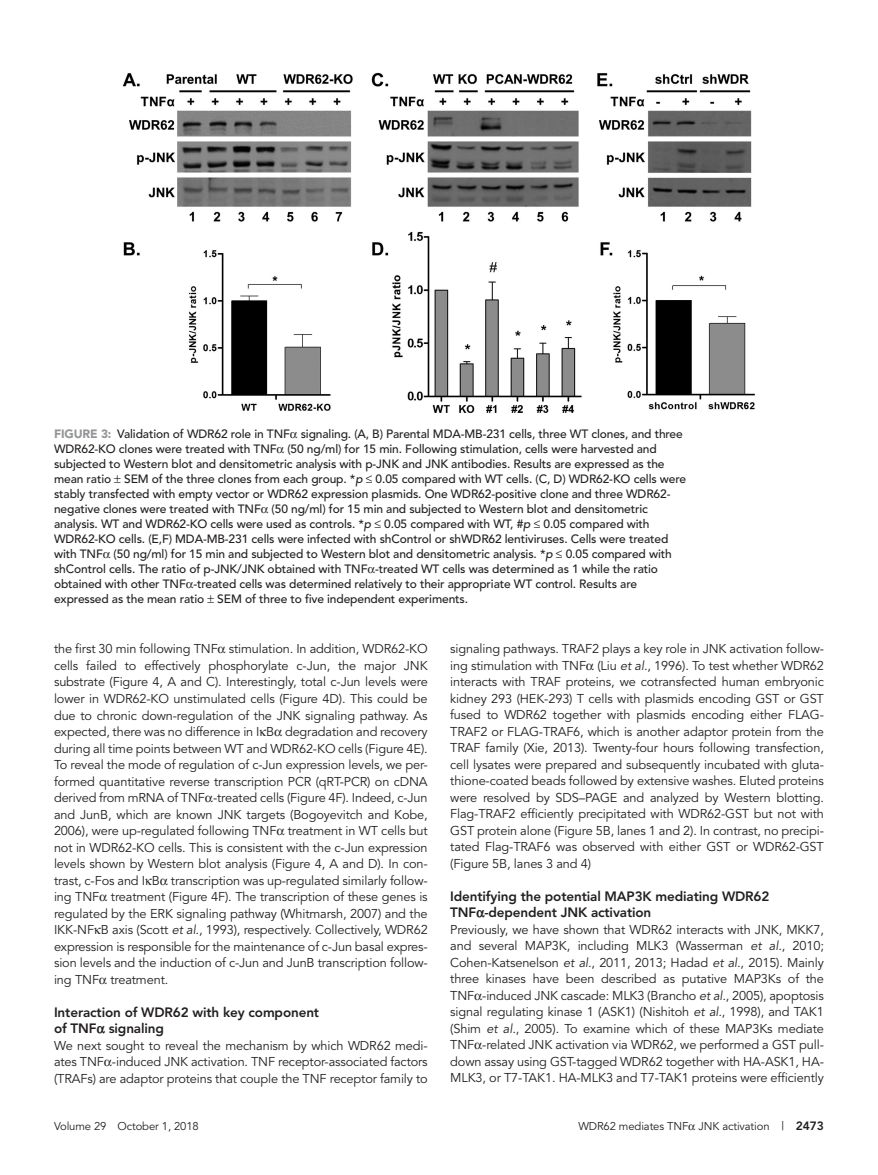
<style>
.page{position:relative;width:878px;height:1175px;background:#fff}
.page>*{position:absolute;margin:0;border:0;box-sizing:border-box;transform-origin:0 0}
.t1{font:800 13.5px/16.5px "Avenir";letter-spacing:-.01em;color:#231f20}
.ParaFL{font:12.75px/16.5px "Avenir";letter-spacing:-.01em;color:#231f20;text-align:justify}
.Para{font:12.75px/16.5px "Avenir";letter-spacing:-.01em;color:#231f20;text-align:justify}
.FigCaption_35_5p{font:500 12px/15px "Avenir";letter-spacing:-.01em;color:#231f20}
.t2{font:11.25px "Avenir";letter-spacing:-.01em;color:#231f20}
.s1{font-weight:900;color:#939598}
.s2{font-style:italic}
.s3{font-size:12px}
.s4{font-weight:800;font-size:12px}
</style>
<div class="page">
<img style="left:123px;top:72px;width:632px;height:341px">
<p class="FigCaption_35_5p" style="left:54px;top:426px;width:633px"><span class="s1">FIGURE 3:</span> Validation of WDR62 role in TNF signaling. (A, B) Parental MDA-MB-231 cells, three WT clones, and three WDR62-KO clones were treated with TNF (50 ng/ml) for 15 min. Following stimulation, cells were harvested and subjected to Western blot and densitometric analysis with p-JNK and JNK antibodies. Results are expressed as the mean ratio SEM of the three clones from each group. *<span class="s2">p</span> ≤ 0.05 compared with WT cells. (C, D) WDR62-KO cells were stably transfected with empty vector or WDR62 expression plasmids. One WDR62-positive clone and three WDR62- negative clones were treated with TNF (50 ng/ml) for 15 min and subjected to Western blot and densitometric analysis. WT and WDR62-KO cells were used as controls. *<span class="s2">p</span> ≤ 0.05 compared with WT, #<span class="s2">p</span> ≤ 0.05 compared with WDR62-KO cells. (E,F) MDA-MB-231 cells were infected with shControl or shWDR62 lentiviruses. Cells were treated with TNF (50 ng/ml) for 15 min and subjected to Western blot and densitometric analysis. *<span class="s2">p</span> ≤ 0.05 compared with shControl cells. The ratio of p-JNK/JNK obtained with TNF -treated WT cells was determined as 1 while the ratio obtained with other TNF -treated cells was determined relatively to their appropriate WT control. Results are expressed as the mean ratio SEM of three to five independent experiments.</p>
<p class="Para" style="left:54px;top:641px;width:375px">the first 30 min following TNF stimulation. In addition, WDR62-KO cells failed to effectively phosphorylate c-Jun, the major JNK substrate (Figure 4, A and C). Interestingly, total c-Jun levels were lower in WDR62-KO unstimulated cells (Figure 4D). This could be due to chronic down-regulation of the JNK signaling pathway. As expected, there was no difference in I B degradation and recovery during all time points between WT and WDR62-KO cells (Figure 4E).<br>To reveal the mode of regulation of c-Jun expression levels, we per&shy;formed quantitative reverse transcription PCR (qRT-PCR) on cDNA derived from mRNA of TNF -treated cells (Figure 4F). Indeed, c-Jun and JunB, which are known JNK targets (Bogoyevitch and Kobe, 2006), were up-regulated following TNF treatment in WT cells but not in WDR62-KO cells. This is consistent with the c-Jun expression levels shown by Western blot analysis (Figure 4, A and D). In con&shy;trast, c-Fos and I B transcription was up-regulated similarly follow&shy;ing TNF treatment (Figure 4F). The transcription of these genes is regulated by the ERK signaling pathway (Whitmarsh, 2007) and the IKK-NF B axis (Scott <span class="s2">et al.</span>, 1993), respectively. Collectively, WDR62 expression is responsible for the maintenance of c-Jun basal expres&shy;sion levels and the induction of c-Jun and JunB transcription follow&shy;ing TNF treatment.</p>
<h2 class="t1" style="left:54px;top:1003px;width:267px">Interaction of WDR62 with key component of TNF signaling</h2>
<p class="ParaFL" style="left:54px;top:1037px;width:375px">We next sought to reveal the mechanism by which WDR62 medi&shy;ates TNF -induced JNK activation. TNF receptor-associated factors (TRAFs) are adaptor proteins that couple the TNF receptor family to</p>
<p class="ParaFL" style="left:450px;top:641px;width:375px">signaling pathways. TRAF2 plays a key role in JNK activation follow&shy;ing stimulation with TNF (Liu <span class="s2">et al.</span>, 1996). To test whether WDR62 interacts with TRAF proteins, we cotransfected human embryonic kidney 293 (HEK-293) T cells with plasmids encoding GST or GST fused to WDR62 together with plasmids encoding either FLAG-TRAF2 or FLAG-TRAF6, which is another adaptor protein from the TRAF family (Xie, 2013). Twenty-four hours following transfection, cell lysates were prepared and subsequently incubated with gluta&shy;thione-coated beads followed by extensive washes. Eluted proteins were resolved by SDS–PAGE and analyzed by Western blotting.<br>Flag-TRAF2 efficiently precipitated with WDR62-GST but not with GST protein alone (Figure 5B, lanes 1 and 2). In contrast, no precipi&shy;tated Flag-TRAF6 was observed with either GST or WDR62-GST (Figure 5B, lanes 3 and 4)</p>
<h2 class="t1" style="left:450px;top:888px;width:321px">Identifying the potential MAP3K mediating WDR62<br>TNF -dependent JNK activation</h2>
<p class="ParaFL" style="left:450px;top:921px;width:375px">Previously, we have shown that WDR62 interacts with JNK, MKK7, and several MAP3K, including MLK3 (Wasserman <span class="s2">et al.</span>, 2010; Cohen-Katsenelson <span class="s2">et al.</span>, 2011, 2013; Hadad <span class="s2">et al.</span>, 2015). Mainly three kinases have been described as putative MAP3Ks of the TNF -induced JNK cascade: MLK3 (Brancho <span class="s2">et al.</span>, 2005), apoptosis signal regulating kinase 1 (ASK1) (Nishitoh <span class="s2">et al.</span>, 1998), and TAK1 (Shim <span class="s2">et al.</span>, 2005). To examine which of these MAP3Ks mediate TNF -related JNK activation via WDR62, we performed a GST pull&shy;down assay using GST-tagged WDR62 together with HA-ASK1, HA-MLK3, or T7-TAK1. HA-MLK3 and T7-TAK1 proteins were efficiently</p>
<p class="t2" style="left:54px;top:1119px;width:146px">Volume 29 October 1, 2018</p>
<p class="t2" style="left:578px;top:1119px;width:247px">WDR62 mediates TNF JNK activation <span class="s3">|</span> <span class="s4">2473</span></p>
</div>
